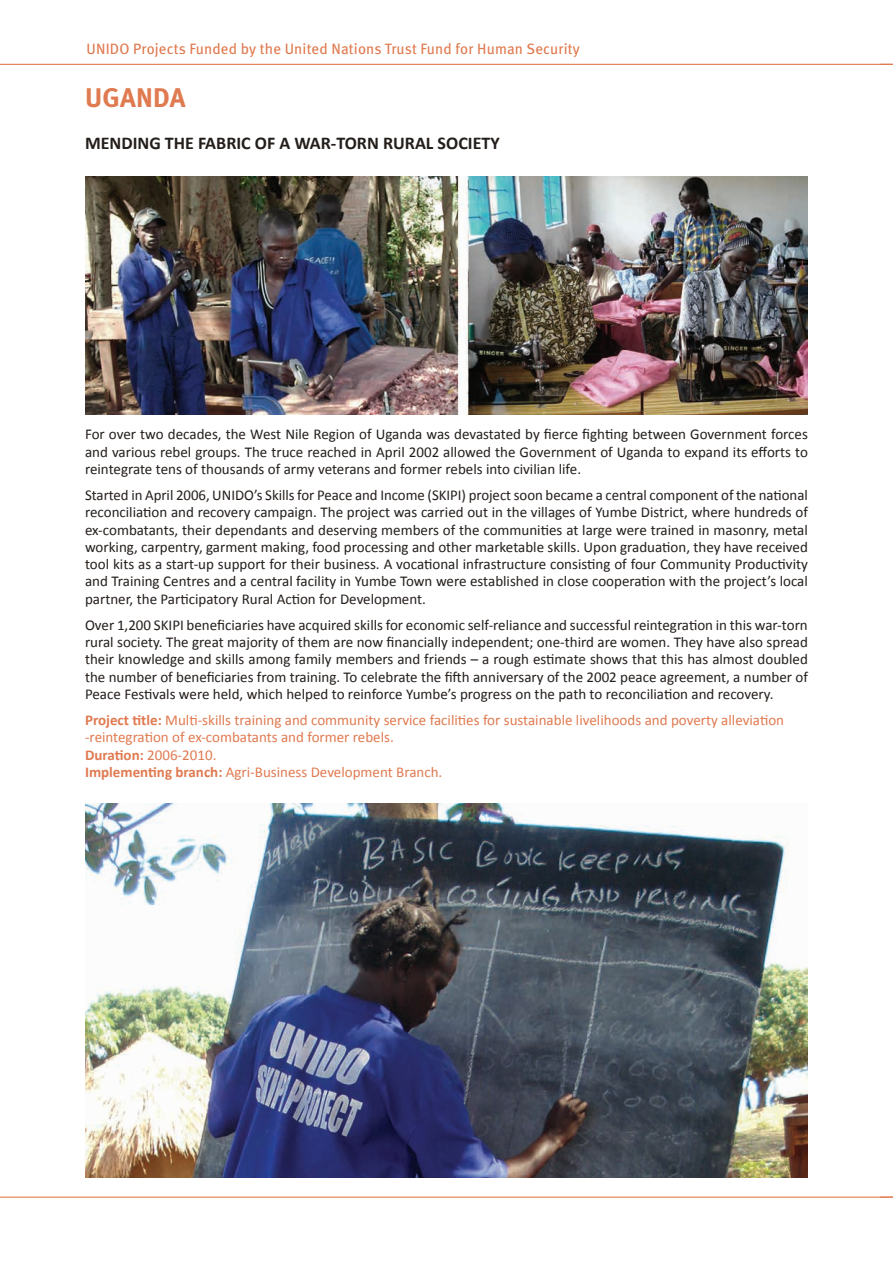
<style>
.page{position:relative;width:893px;height:1263px;background:#fff}
.page>*{position:absolute;margin:0;border:0;box-sizing:border-box;transform-origin:0 0}
.t1{font:700 27px "Meta";letter-spacing:.01em;color:#e07a50}
.t2{font:700 18px "Calibri";color:#241e1b}
.t3{font:15px/17.2px "Calibri";color:#241e1b;text-align:justify}
.t4{font:15px/17.2px "Calibri";color:#e07a50}
.t5{font:15px "Meta";letter-spacing:.01em;color:#e07a50}
.s1{font-weight:700}
</style>
<div class="page">
<hr style="left:0;top:1196px;width:893px;height:2px;background:#e07a50">
<svg style="left:880px;top:1196px;width:13px;height:2px"></svg>
<hr style="left:0;top:64px;width:893px;height:1px;background:#e07a50">
<img style="left:85px;top:804px;width:723px;height:374px">
<img style="left:85px;top:176px;width:723px;height:238px">
<p class="t5" style="left:87px;top:40px;width:495px">UNIDO Projects Funded by the United Nations Trust Fund for Human Security</p>
<h1 class="t1" style="left:85px;top:81px;width:102px">UGANDA</h1>
<p class="t2" style="left:85px;top:132px;width:416px">MENDING THE FABRIC OF A WAR-TORN RURAL SOCIETY</p>
<p class="t3" style="left:85px;top:426px;width:724px">For over two decades, the West Nile Region of Uganda was devastated by fierce fighting between Government forces and various rebel groups. The truce reached in April 2002 allowed the Government of Uganda to expand its efforts to reintegrate tens of thousands of army veterans and former rebels into civilian life.</p>
<p class="t3" style="left:85px;top:486px;width:724px">Started in April 2006, UNIDO’s Skills for Peace and Income (SKIPI) project soon became a central component of the national reconciliation and recovery campaign. The project was carried out in the villages of Yumbe District, where hundreds of ex-combatants, their dependants and deserving members of the communities at large were trained in masonry, metal working, carpentry, garment making, food processing and other marketable skills. Upon graduation, they have received tool kits as a start-up support for their business. A vocational infrastructure consisting of four Community Productivity and Training Centres and a central facility in Yumbe Town were established in close cooperation with the project’s local partner, the Participatory Rural Action for Development.</p>
<p class="t3" style="left:85px;top:616px;width:724px">Over 1,200 SKIPI beneficiaries have acquired skills for economic self-reliance and successful reintegration in this war-torn rural society. The great majority of them are now financially independent; one-third are women. They have also spread their knowledge and skills among family members and friends – a rough estimate shows that this has almost doubled the number of beneficiaries from training. To celebrate the fifth anniversary of the 2002 peace agreement, a number of Peace Festivals were held, which helped to reinforce Yumbe’s progress on the path to reconciliation and recovery.</p>
<p class="t4" style="left:85px;top:711px;width:701px"><span class="s1">Project title:</span> Multi-skills training and community service facilities for sustainable livelihoods and poverty alleviation -reintegration of ex-combatants and former rebels.<br><span class="s1">Duration:</span> 2006-2010.<br><span class="s1">Implementing branch:</span> Agri-Business Development Branch.</p>
</div>
